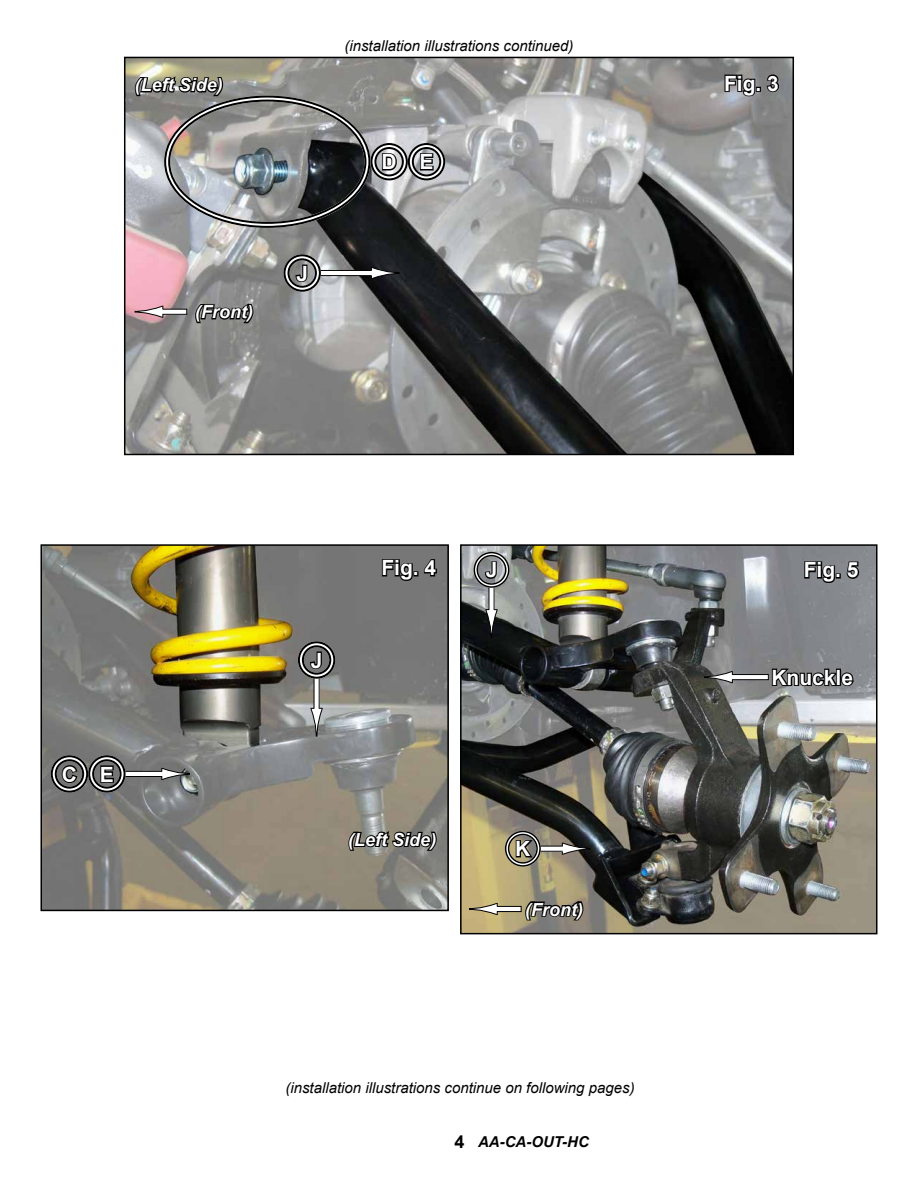
<style>
.page{position:relative;width:918px;height:1188px;background:#fff}
.page>*{position:absolute;margin:0;border:0;box-sizing:border-box;transform-origin:0 0}
.t1{font:700 21px "Arial";color:#fff}
.t2{font:italic 700 18px "Arial";color:#fff}
.t3{font:italic 15px "Arial";color:#000}
.t4{font:italic 700 15px "Arial";color:#000}
.s1{font-style:normal;font-size:18px}
</style>
<div class="page">
<img style="left:127px;top:60px;width:664px;height:392px">
<div style="left:124px;top:57px;width:670px;height:398px;border:2px solid #000"></div>
<svg style="left:723px;top:73px;width:58px;height:25px"></svg>
<div style="left:320px;top:270px;width:52px;height:6px;background:#fff"></div>
<div style="left:319px;top:270px;width:53px;height:6px;border:1px solid #000"></div>
<svg style="left:371px;top:266px;width:29px;height:14px"></svg>
<svg style="left:294px;top:263px;width:15px;height:21px"></svg>
<div style="left:284px;top:254px;width:37px;height:38px;border:6px solid #fff;border-radius:50%"></div>
<div style="left:284px;top:254px;width:37px;height:38px;border:2px solid #000;border-radius:50%"></div>
<div style="left:288px;top:258px;width:29px;height:30px;border:2px solid #000;border-radius:50%"></div>
<svg style="left:133px;top:74px;width:92px;height:23px;background:#55544d"></svg>
<svg style="left:194px;top:301px;width:61px;height:23px"></svg>
<div style="left:162px;top:309px;width:25px;height:5px;background:#fff"></div>
<div style="left:162px;top:309px;width:25px;height:6px;border:1px solid #000"></div>
<svg style="left:134px;top:305px;width:30px;height:13px"></svg>
<div style="left:408px;top:143px;width:37px;height:37px;border:6px solid #fff;border-radius:50%"></div>
<div style="left:408px;top:143px;width:37px;height:37px;border:2px solid #000;border-radius:50%"></div>
<div style="left:412px;top:147px;width:29px;height:29px;border:2px solid #000;border-radius:50%"></div>
<svg style="left:419px;top:152px;width:16px;height:20px"></svg>
<div style="left:370px;top:143px;width:38px;height:37px;border:6px solid #fff;border-radius:50%"></div>
<div style="left:370px;top:143px;width:38px;height:37px;border:2px solid #000;border-radius:50%"></div>
<div style="left:374px;top:147px;width:30px;height:29px;border:2px solid #000;border-radius:50%"></div>
<svg style="left:381px;top:152px;width:17px;height:20px"></svg>
<div style="left:164px;top:96px;width:206px;height:132px;border:6px solid #fff;border-radius:50%"></div>
<img style="left:43px;top:547px;width:403px;height:361px">
<div style="left:40px;top:544px;width:409px;height:367px;border:2px solid #000"></div>
<div style="left:314px;top:674px;width:5px;height:35px;background:#fff"></div>
<svg style="left:310px;top:708px;width:13px;height:29px"></svg>
<svg style="left:309px;top:650px;width:14px;height:21px"></svg>
<div style="left:298px;top:641px;width:37px;height:38px;border:6px solid #fff;border-radius:50%"></div>
<div style="left:298px;top:641px;width:37px;height:38px;border:2px solid #000;border-radius:50%"></div>
<div style="left:302px;top:645px;width:29px;height:30px;border:2px solid #000;border-radius:50%"></div>
<svg style="left:347px;top:829px;width:91px;height:23px;background:#4b4a45"></svg>
<div style="left:122px;top:771px;width:40px;height:6px;background:#fff"></div>
<div style="left:122px;top:771px;width:41px;height:6px;border:1px solid #000"></div>
<svg style="left:161px;top:767px;width:29px;height:14px"></svg>
<svg style="left:99px;top:764px;width:16px;height:20px"></svg>
<div style="left:88px;top:755px;width:38px;height:38px;border:6px solid #fff;border-radius:50%"></div>
<div style="left:88px;top:755px;width:38px;height:38px;border:2px solid #000;border-radius:50%"></div>
<div style="left:92px;top:759px;width:30px;height:30px;border:2px solid #000;border-radius:50%"></div>
<div style="left:51px;top:755px;width:37px;height:38px;border:6px solid #fff;border-radius:50%"></div>
<div style="left:51px;top:755px;width:37px;height:38px;border:2px solid #000;border-radius:50%"></div>
<div style="left:55px;top:759px;width:29px;height:30px;border:2px solid #000;border-radius:50%"></div>
<svg style="left:60px;top:764px;width:19px;height:20px"></svg>
<svg style="left:381px;top:557px;width:57px;height:26px"></svg>
<img style="left:463px;top:547px;width:412px;height:384px">
<div style="left:460px;top:544px;width:418px;height:390px;border:2px solid #000"></div>
<svg style="left:524px;top:898px;width:61px;height:24px"></svg>
<div style="left:497px;top:906px;width:24px;height:6px;background:#fff"></div>
<div style="left:496px;top:906px;width:26px;height:6px;border:1px solid #000"></div>
<svg style="left:469px;top:902px;width:29px;height:14px"></svg>
<div style="left:538px;top:846px;width:25px;height:5px;background:#fff"></div>
<svg style="left:562px;top:842px;width:29px;height:13px"></svg>
<div style="left:489px;top:586px;width:5px;height:24px;background:#fff"></div>
<svg style="left:485px;top:609px;width:13px;height:29px"></svg>
<svg style="left:484px;top:560px;width:14px;height:20px"></svg>
<div style="left:474px;top:552px;width:35px;height:36px;border:4px solid #fff;border-radius:50%"></div>
<div style="left:474px;top:552px;width:35px;height:36px;border:1px solid #000;border-radius:50%"></div>
<div style="left:477px;top:555px;width:29px;height:30px;border:1px solid #000;border-radius:50%"></div>
<svg style="left:515px;top:839px;width:20px;height:20px"></svg>
<div style="left:505px;top:831px;width:36px;height:36px;border:4px solid #fff;border-radius:50%"></div>
<div style="left:505px;top:831px;width:36px;height:36px;border:1px solid #000;border-radius:50%"></div>
<div style="left:508px;top:834px;width:30px;height:30px;border:1px solid #000;border-radius:50%"></div>
<svg style="left:803px;top:560px;width:58px;height:25px"></svg>
<svg style="left:771px;top:667px;width:84px;height:21px;background:#404142"></svg>
<div style="left:732px;top:675px;width:36px;height:5px;background:#fff"></div>
<div style="left:732px;top:674px;width:37px;height:6px;border:1px solid #000"></div>
<svg style="left:704px;top:671px;width:29px;height:13px"></svg>
<p class="t2" style="left:135px;top:73px;width:90px">(Left Side)</p>
<p class="t2" style="left:195px;top:300px;width:59px">(Front)</p>
<p class="t3" style="left:344px;top:36px;width:231px">(installation illustrations continued)</p>
<h1 class="t1" style="left:296px;top:259px;width:13px">J</h1>
<h1 class="t1" style="left:382px;top:148px;width:53px">D E</h1>
<h1 class="t1" style="left:724px;top:69px;width:56px">Fig. 3</h1>
<h1 class="t1" style="left:62px;top:760px;width:53px">C E</h1>
<h1 class="t1" style="left:311px;top:646px;width:13px">J</h1>
<h1 class="t1" style="left:381px;top:554px;width:56px">Fig. 4</h1>
<h1 class="t1" style="left:486px;top:556px;width:13px">J</h1>
<p class="t2" style="left:348px;top:828px;width:90px">(Left Side)</p>
<h1 class="t1" style="left:515px;top:835px;width:17px">K</h1>
<p class="t2" style="left:525px;top:897px;width:59px">(Front)</p>
<p class="t3" style="left:285px;top:1078px;width:351px">(installation illustrations continue on following pages)</p>
<p class="t4" style="left:455px;top:1132px;width:136px"><span class="s1">4</span> AA-CA-OUT-HC</p>
<h1 class="t1" style="left:804px;top:556px;width:56px">Fig. 5</h1>
<h1 class="t1" style="left:771px;top:663px;width:83px">Knuckle</h1>
</div>
